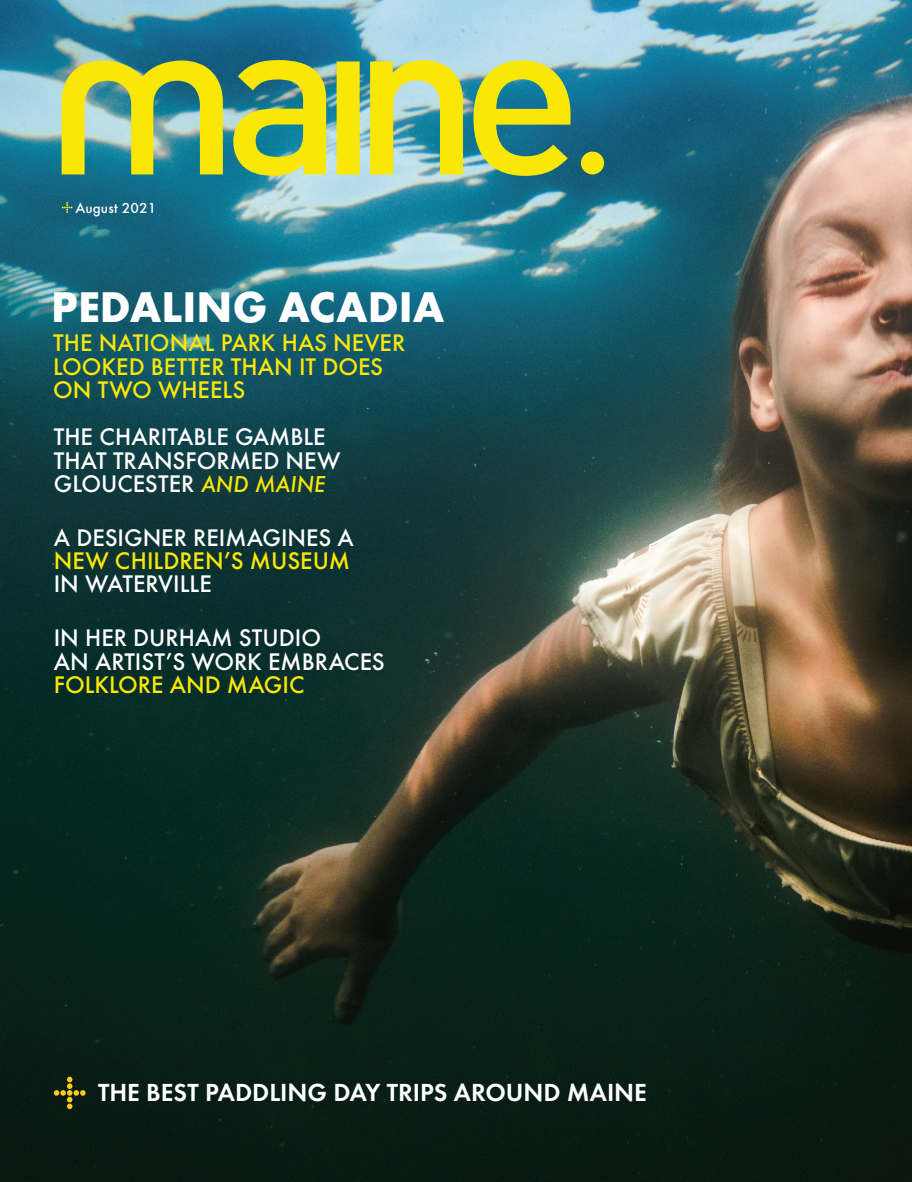
<style>
.page{position:relative;width:912px;height:1182px;background:#fff}
.page>*{position:absolute;margin:0;border:0;box-sizing:border-box;transform-origin:0 0}
.t1{font:700 44.55px "Futura";color:#fff}
.t2{font:25.65px "Futura Dem";color:#fff}
.t3{font:500 24.9px/23.2px "Futura";color:#fff}
.t4{font:500 24.9px/23.2px "Futura";color:#f9e707}
.t5{font:500 15px "Futura";letter-spacing:.01em;color:#fff}
.s1{font-style:italic;font-size:21.15px;color:#f9e707}
</style>
<div class="page">
<img style="left:0;top:0;width:911px;height:1181px">
<svg style="left:62px;top:202px;width:10px;height:11px"></svg>
<svg style="left:54px;top:1076px;width:32px;height:32px"></svg>
<svg style="left:62px;top:60px;width:542px;height:116px;background:#9ebb5a"></svg>
<p class="t5" style="left:75px;top:199px;width:83px">August 2021</p>
<h1 class="t1" style="left:51px;top:280px;width:395px">PEDALING ACADIA</h1>
<p class="t4" style="left:53px;top:331px;width:353px">THE NATIONAL PARK HAS NEVER<br>LOOKED BETTER THAN IT DOES<br>ON TWO WHEELS</p>
<p class="t3" style="left:54px;top:425px;width:288px">THE CHARITABLE GAMBLE<br>THAT TRANSFORMED NEW<br>GLOUCESTER <span class="s1">AND MAINE</span></p>
<p class="t3" style="left:54px;top:526px;width:301px">A DESIGNER REIMAGINES A</p>
<p class="t4" style="left:54px;top:549px;width:298px">NEW CHILDREN’S MUSEUM</p>
<p class="t3" style="left:54px;top:557px;width:269px;line-height:54px">IN WATERVILLE<br>IN HER DURHAM STUDIO</p>
<p class="t3" style="left:54px;top:649px;width:332px">AN ARTIST’S WORK EMBRACES</p>
<p class="t4" style="left:54px;top:672px;width:252px">FOLKLORE AND MAGIC</p>
<p class="t2" style="left:98px;top:1076px;width:550px">THE BEST PADDLING DAY TRIPS AROUND MAINE</p>
</div>
